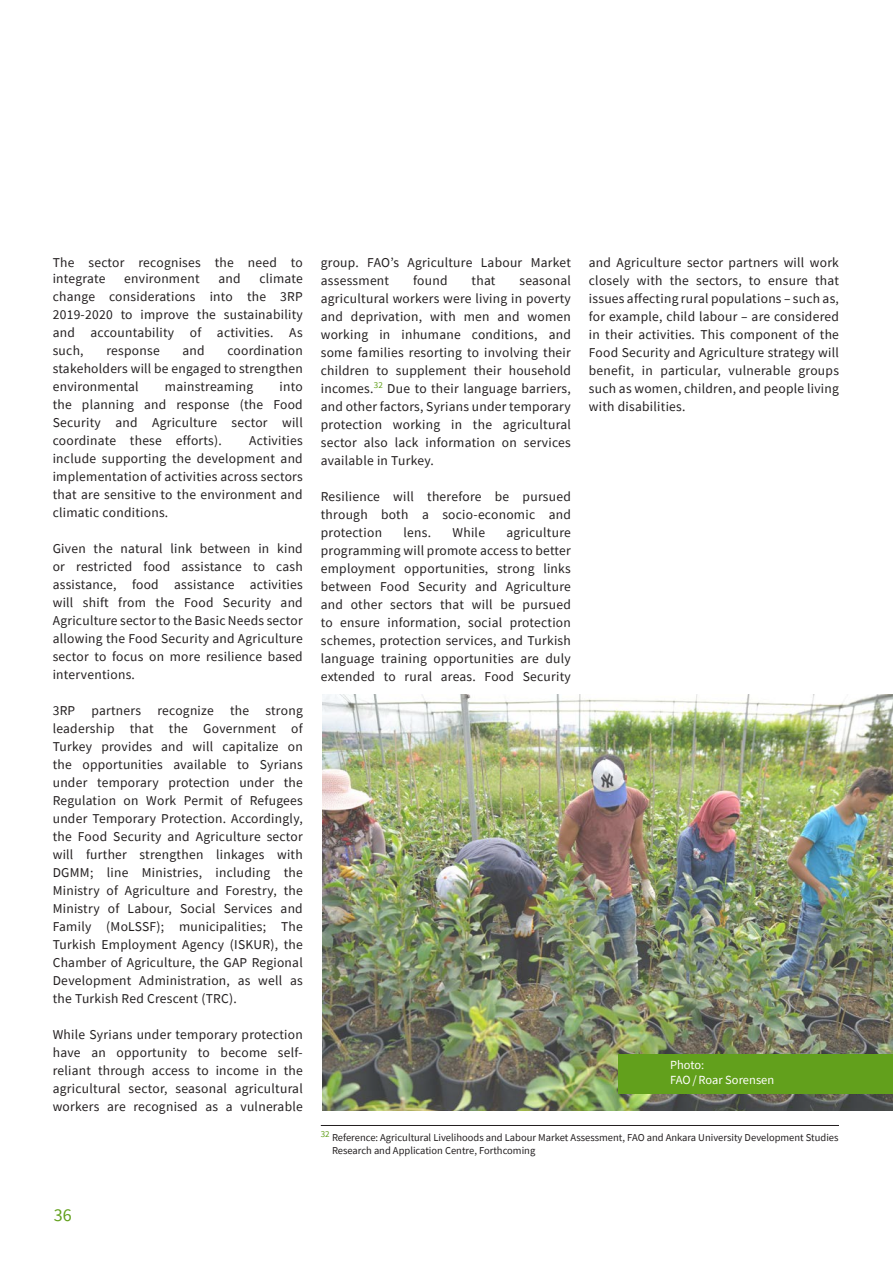
<style>
.page{position:relative;width:893px;height:1263px;background:#fff}
.page>*{position:absolute;margin:0;border:0;box-sizing:border-box;transform-origin:0 0}
.t1{font:18px "Source Sans Pro";color:#62a01c}
.Paragrpah{font:13.5px/18px "Source Sans Pro";letter-spacing:.02em;color:#231f20;text-align:justify}
.subheads{font:12.45px "Source Sans Pro";color:#fff}
.t2{font:10.5px/12.6px "Source Sans Pro";color:#231f20}
.t3{font:9px "Source Sans Pro";color:#62a01c}
</style>
<div class="page">
<img style="left:322px;top:694px;width:571px;height:417px">
<div style="left:619px;top:1054px;width:274px;height:40px;background:#62a01c"></div>
<hr style="left:321px;top:1125px;width:518px;height:1px;background:#231f20">
<p class="Paragrpah" style="left:53px;top:254px;width:252px;line-height:16.5px">The sector recognises the need to integrate</p>
<p class="Paragrpah" style="left:53px;top:270px;width:252px;text-indent:207px">climate change considerations into the 3RP 2019-2020 to improve the sustainability and accountability of activities. As such,</p>
<p class="Paragrpah" style="left:124px;top:270px;width:77px">environment</p>
<p class="Paragrpah" style="left:218px;top:270px;width:24px">and</p>
<p class="Paragrpah" style="left:53px;top:342px;width:252px;text-indent:175px">coordination stakeholders will be engaged to strengthen environmental</p>
<p class="Paragrpah" style="left:106px;top:342px;width:55px">response</p>
<p class="Paragrpah" style="left:182px;top:342px;width:24px">and</p>
<p class="Paragrpah" style="left:53px;top:378px;width:252px;text-indent:227px">into the planning and response (the Food Security and Agriculture sector will coordinate these efforts).</p>
<p class="Paragrpah" style="left:165px;top:378px;width:90px">mainstreaming</p>
<p class="Paragrpah" style="left:53px;top:432px;width:252px;text-indent:197px">Activities include supporting the development and implementation of activities across sectors that are sensitive to the environment and climatic conditions.</p>
<p class="Paragrpah" style="left:53px;top:540px;width:252px">Given the natural link between in kind or restricted food assistance to cash assistance, food assistance activities will shift from the Food Security and Agriculture sector to the Basic Needs sector allowing the Food Security and Agriculture sector to focus on more resilience based interventions.</p>
<p class="Paragrpah" style="left:53px;top:702px;width:252px">3RP partners recognize the strong leadership that the Government of Turkey provides and will capitalize on the opportunities available to Syrians under temporary protection under the Regulation on Work Permit of Refugees under Temporary Protection. Accordingly, the Food Security and Agriculture sector will further strengthen linkages with DGMM; line Ministries, including the Ministry of Agriculture and Forestry, the Ministry of Labour, Social Services and Family (MoLSSF); municipalities; The Turkish Employment Agency (ISKUR), the Chamber of Agriculture, the GAP Regional Development Administration, as well as the Turkish Red Crescent (TRC).</p>
<p class="Paragrpah" style="left:53px;top:1025px;width:252px">While Syrians under temporary protection have an opportunity to become self&shy;reliant through access to income in the agricultural sector, seasonal agricultural workers are recognised as a vulnerable</p>
<p class="Paragrpah" style="left:321px;top:253px;width:252px">group. FAO’s Agriculture Labour Market assessment</p>
<p class="Paragrpah" style="left:413px;top:271px;width:36px">found</p>
<p class="Paragrpah" style="left:472px;top:271px;width:25px">that</p>
<p class="Paragrpah" style="left:321px;top:271px;width:252px;text-indent:199px">seasonal agricultural workers were living in poverty and deprivation, with men and women working in inhumane conditions, and some families resorting to involving their children to supplement their household incomes.<sup>32</sup> Due to their language barriers, and other factors, Syrians under temporary protection working in the agricultural sector also lack information on services available in Turkey.</p>
<p class="Paragrpah" style="left:321px;top:487px;width:252px">Resilience will therefore be pursued through both a socio-economic and protection</p>
<p class="Paragrpah" style="left:321px;top:523px;width:252px;text-indent:186px">agriculture programming will promote access to better employment opportunities, strong links between Food Security and Agriculture and other sectors that will be pursued to ensure information, social protection schemes, protection services, and Turkish language training opportunities are duly extended to rural areas. Food Security</p>
<p class="Paragrpah" style="left:403px;top:523px;width:29px">lens.</p>
<p class="Paragrpah" style="left:453px;top:523px;width:34px">While</p>
<p class="Paragrpah" style="left:589px;top:253px;width:252px">and Agriculture sector partners will work closely with the sectors, to ensure that issues affecting rural populations – such as, for example, child labour – are considered in their activities. This component of the Food Security and Agriculture strategy will benefit, in particular, vulnerable groups such as women, children, and people living with disabilities.</p>
<p class="subheads" style="left:670px;top:1057px;width:36px">Photo:</p>
<p class="subheads" style="left:670px;top:1072px;width:106px">FAO / Roar Sorensen</p>
<p class="t3" style="left:321px;top:1128px;width:10px">32</p>
<p class="t2" style="left:332px;top:1131px;width:508px">Reference: Agricultural Livelihoods and Labour Market Assessment, FAO and Ankara University Development Studies<br>Research and Application Centre, Forthcoming</p>
<h1 class="t1" style="left:54px;top:1203px;width:19px">36</h1>
</div>
